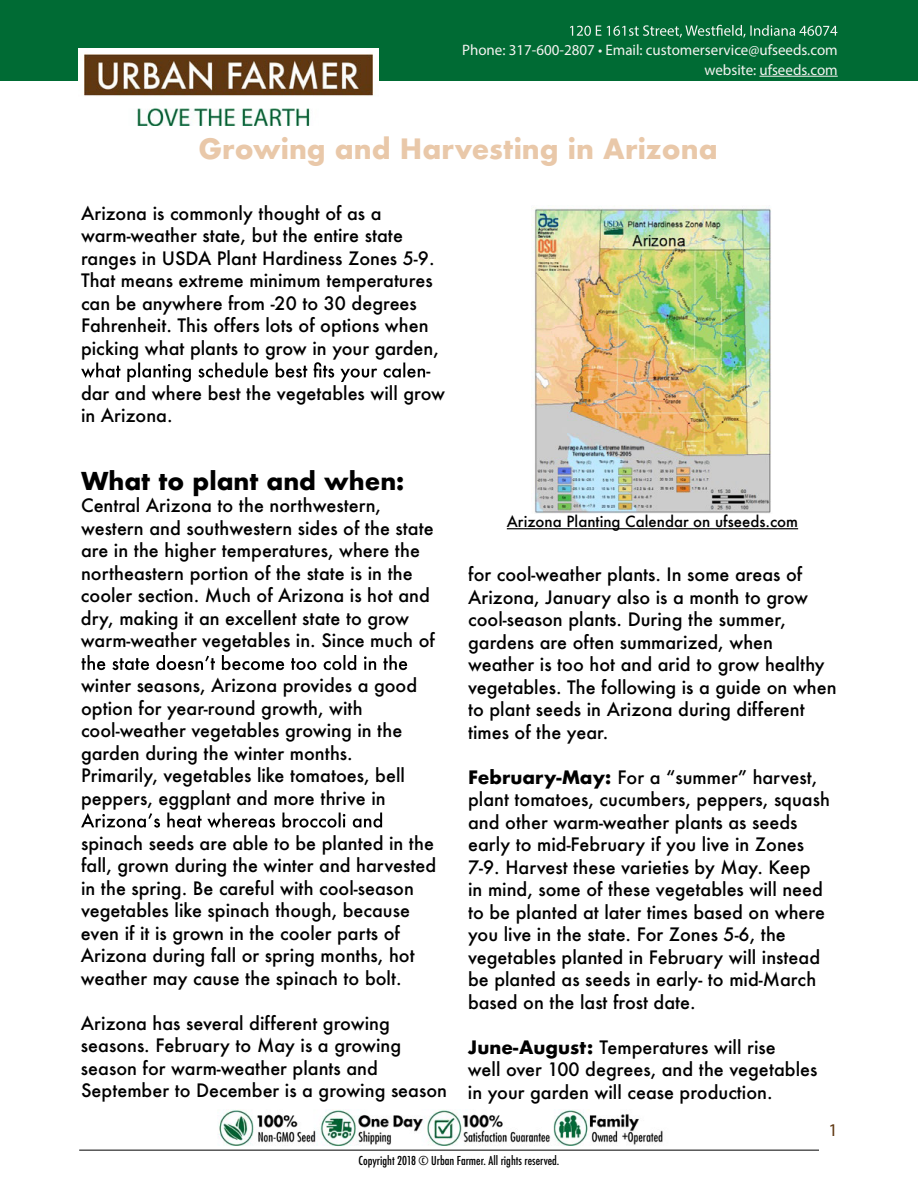
<style>
.page{position:relative;width:918px;height:1188px;background:#fff}
.page>*{position:absolute;margin:0;border:0;box-sizing:border-box;transform-origin:0 0}
.t1{font:700 27.3px "Futura";color:#e9c8a9}
.t2{font:700 24px "Futura";color:#000}
.t3{font:500 18px/22.5px "Futura";color:#000}
.t4{font:18px "Myriad Pro";color:#603812}
.t5{font:15.15px/19.5px "Myriad Pro";color:#f5f3f1;text-align:right}
.t6{font:500 15px "Futura";color:#000}
.t7{font:500 condensed 12px "Futura";color:#000}
.s1{font-weight:700}
</style>
<div class="page">
<hr style="left:79px;top:1150px;width:740px;height:1px;background:#000">
<img style="left:532px;top:205px;width:239px;height:309px">
<div style="left:0;top:0;width:918px;height:81px;background:#006b34"></div>
<hr style="left:760px;top:76px;width:78px;height:1px;background:#f5f3f1">
<svg style="left:570px;top:25px;width:267px;height:13px"></svg>
<svg style="left:81px;top:362px;width:344px;height:20px"></svg>
<svg style="left:82px;top:655px;width:325px;height:15px"></svg>
<svg style="left:81px;top:813px;width:301px;height:15px"></svg>
<img style="left:219px;top:1110px;width:444px;height:36px">
<hr style="left:507px;top:528px;width:291px;height:1px;background:#000">
<img style="left:79px;top:48px;width:300px;height:77px">
<p class="t5" style="left:462px;top:40px;width:377px">Phone: 317-600-2807 • Email: customerservice@ufseeds.com website: ufseeds.com</p>
<h1 class="t1" style="left:198px;top:129px;width:521px">Growing and Harvesting in Arizona</h1>
<p class="t3" style="left:81px;top:202px;width:302px">Arizona is commonly thought of as a</p>
<p class="t3" style="left:81px;top:224px;width:323px">warm-weather state, but the entire state</p>
<p class="t3" style="left:81px;top:247px;width:355px">ranges in USDA Plant Hardiness Zones 5-9.</p>
<p class="t3" style="left:81px;top:269px;width:353px">That means extreme minimum temperatures</p>
<p class="t3" style="left:81px;top:292px;width:337px">can be anywhere from -20 to 30 degrees</p>
<p class="t3" style="left:81px;top:314px;width:349px">Fahrenheit. This offers lots of options when</p>
<p class="t3" style="left:81px;top:337px;width:360px">picking what plants to grow in your garden,</p>
<p class="t3" style="left:426px;top:359px;width:5px">-</p>
<p class="t3" style="left:81px;top:382px;width:366px">dar and where best the vegetables will grow</p>
<p class="t3" style="left:81px;top:404px;width:93px">in Arizona.</p>
<h2 class="t2" style="left:81px;top:463px;width:325px">What to plant and when:</h2>
<p class="t3" style="left:81px;top:494px;width:355px">Central Arizona to the northwestern, western and southwestern sides of the state are in the higher temperatures, where the northeastern portion of the state is in the cooler section. Much of Arizona is hot and dry, making it an excellent state to grow warm-weather vegetables in. Since much of</p>
<p class="t3" style="left:81px;top:674px;width:338px">winter seasons, Arizona provides a good option for year-round growth, with cool-weather vegetables growing in the garden during the winter months.<br>Primarily, vegetables like tomatoes, bell peppers, eggplant and more thrive in</p>
<p class="t3" style="left:81px;top:832px;width:357px">spinach seeds are able to be planted in the fall, grown during the winter and harvested in the spring. Be careful with cool-season vegetables like spinach though, because even if it is grown in the cooler parts of Arizona during fall or spring months, hot weather may cause the spinach to bolt.</p>
<p class="t3" style="left:81px;top:1012px;width:368px">Arizona has several different growing seasons. February to May is a growing season for warm-weather plants and September to December is a growing season</p>
<p class="t6" style="left:507px;top:511px;width:293px">Arizona Planting Calendar on ufseeds.com</p>
<p class="t3" style="left:468px;top:563px;width:370px">for cool-weather plants. In some areas of Arizona, January also is a month to grow cool-season plants. During the summer, gardens are often summarized, when weather is too hot and arid to grow healthy vegetables. The following is a guide on when to plant seeds in Arizona during different times of the year.</p>
<p class="t3" style="left:468px;top:765px;width:363px"><span class="s1">February-May:</span> For a “summer” harvest, plant tomatoes, cucumbers, peppers, squash and other warm-weather plants as seeds early to mid-February if you live in Zones 7-9. Harvest these varieties by May. Keep<br>in mind, some of these vegetables will need to be planted at later times based on where you live in the state. For Zones 5-6, the vegetables planted in February will instead be planted as seeds in early- to mid-March based on the last frost date.</p>
<p class="t3" style="left:468px;top:1035px;width:351px"><span class="s1">June-August:</span> Temperatures will rise<br>well over 100 degrees, and the vegetables in your garden will cease production.</p>
<p class="t4" style="left:828px;top:1119px;width:11px">1</p>
<p class="t7" style="left:359px;top:1153px;width:202px">Copyright 2018 © Urban Farmer. All rights reserved.</p>
</div>
